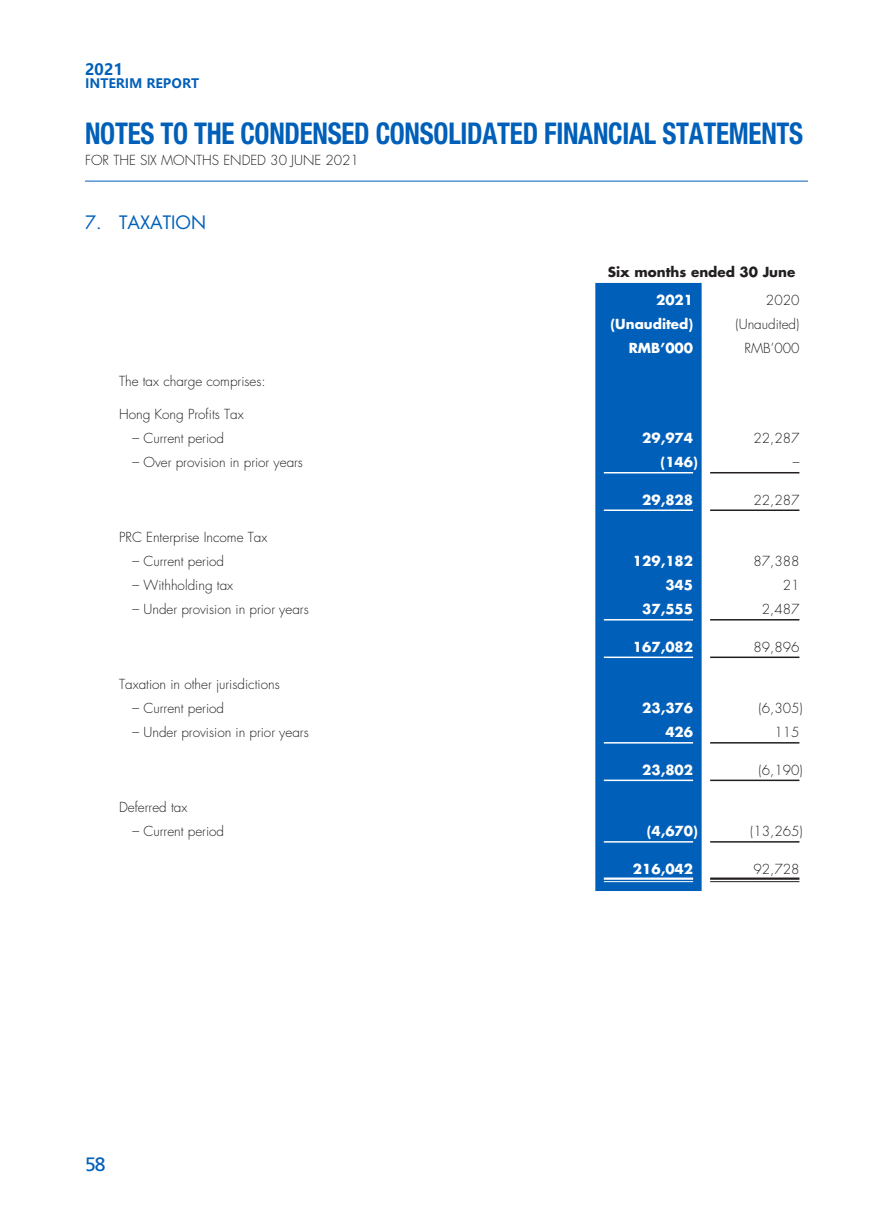
<style>
.page{position:relative;width:893px;height:1212px;background:#fff}
.page>*{position:absolute;margin:0;border:0;box-sizing:border-box;transform-origin:0 0}
.t1{font:700 condensed 30px "Helvetica Neue LT Std";letter-spacing:-.01em;color:#005fb9;scale:.9 1}
.t2{font:19.35px "Frutiger LT Std";color:#005fb9}
.t3{font:18px "Futura Std";color:#005fb9}
.t4{font:700 15.6px "Microsoft Ya Hei";color:#005fb9}
.t5{font:300 13.5px "Futura Std";color:#231f20}
.t6{font:700 13.5px "Futura Std";color:#fff}
.t7{font:700 13.5px "Futura Std";color:#231f20}
.t8{font:700 12.9px "Microsoft Ya Hei";color:#005fb9}
</style>
<div class="page">
<hr style="left:85px;top:181px;width:723px;height:1px;background:#005fb9">
<div style="left:595px;top:283px;width:107px;height:608px;background:#005fb9"></div>
<hr style="left:604px;top:472px;width:89px;height:1px;background:#fff">
<hr style="left:710px;top:472px;width:89px;height:1px;background:#231f20">
<hr style="left:604px;top:509px;width:89px;height:2px;background:#fff">
<hr style="left:710px;top:509px;width:89px;height:2px;background:#231f20">
<hr style="left:604px;top:619px;width:89px;height:1px;background:#fff">
<hr style="left:710px;top:619px;width:89px;height:1px;background:#231f20">
<hr style="left:604px;top:656px;width:89px;height:2px;background:#fff">
<hr style="left:710px;top:656px;width:89px;height:2px;background:#231f20">
<hr style="left:604px;top:742px;width:89px;height:1px;background:#fff">
<hr style="left:710px;top:742px;width:89px;height:1px;background:#231f20">
<hr style="left:604px;top:779px;width:89px;height:2px;background:#fff">
<hr style="left:710px;top:779px;width:89px;height:2px;background:#231f20">
<hr style="left:604px;top:841px;width:89px;height:1px;background:#fff">
<hr style="left:710px;top:841px;width:89px;height:1px;background:#231f20">
<hr style="left:604px;top:877px;width:89px;height:3px;background:#fff">
<hr style="left:604px;top:881px;width:89px;height:1px;background:#fff">
<hr style="left:710px;top:877px;width:89px;height:3px;background:#231f20">
<hr style="left:710px;top:881px;width:89px;height:1px;background:#231f20">
<p class="t4" style="left:85px;top:58px;width:40px">2021</p>
<p class="t8" style="left:85px;top:74px;width:116px">INTERIM REPORT</p>
<h1 class="t1" style="left:85px;top:115px;width:799px">NOTES TO THE CONDENSED CONSOLIDATED FINANCIAL STATEMENTS</h1>
<p class="t5" style="left:85px;top:151px;width:275px">FOR THE SIX MONTHS ENDED 30 JUNE 2021</p>
<h3 class="t3" style="left:85px;top:211px;width:123px">7. TAXATION</h3>
<p class="t7" style="left:608px;top:263px;width:189px">Six months ended 30 June</p>
<p class="t6" style="left:656px;top:291px;width:39px">2021</p>
<p class="t5" style="left:766px;top:292px;width:35px">2020</p>
<p class="t6" style="left:610px;top:315px;width:84px">(Unaudited)</p>
<p class="t5" style="left:735px;top:316px;width:65px">(Unaudited)</p>
<p class="t6" style="left:629px;top:339px;width:66px">RMB’000</p>
<p class="t5" style="left:744px;top:340px;width:56px">RMB’000</p>
<p class="t5" style="left:119px;top:373px;width:148px">The tax charge comprises:</p>
<p class="t5" style="left:119px;top:406px;width:126px">Hong Kong Profits Tax</p>
<p class="t5" style="left:133px;top:430px;width:93px">– Current period</p>
<p class="t6" style="left:642px;top:429px;width:52px">29,974</p>
<p class="t5" style="left:753px;top:430px;width:48px">22,287</p>
<p class="t5" style="left:133px;top:454px;width:172px">– Over provision in prior years</p>
<p class="t6" style="left:661px;top:453px;width:39px">(146)</p>
<p class="t5" style="left:793px;top:454px;width:8px">–</p>
<p class="t6" style="left:642px;top:491px;width:52px">29,828</p>
<p class="t5" style="left:753px;top:492px;width:48px">22,287</p>
<p class="t5" style="left:119px;top:529px;width:150px">PRC Enterprise Income Tax</p>
<p class="t5" style="left:133px;top:553px;width:93px">– Current period</p>
<p class="t6" style="left:633px;top:552px;width:62px">129,182</p>
<p class="t5" style="left:753px;top:553px;width:48px">87,388</p>
<p class="t5" style="left:133px;top:577px;width:102px">– Withholding tax</p>
<p class="t6" style="left:665px;top:576px;width:29px">345</p>
<p class="t5" style="left:783px;top:577px;width:18px">21</p>
<p class="t5" style="left:133px;top:601px;width:178px">– Under provision in prior years</p>
<p class="t6" style="left:642px;top:600px;width:52px">37,555</p>
<p class="t5" style="left:762px;top:601px;width:39px">2,487</p>
<p class="t6" style="left:633px;top:638px;width:62px">167,082</p>
<p class="t5" style="left:753px;top:639px;width:48px">89,896</p>
<p class="t5" style="left:119px;top:676px;width:162px">Taxation in other jurisdictions</p>
<p class="t5" style="left:133px;top:700px;width:93px">– Current period</p>
<p class="t6" style="left:642px;top:699px;width:52px">23,376</p>
<p class="t5" style="left:758px;top:700px;width:46px">(6,305)</p>
<p class="t5" style="left:133px;top:724px;width:178px">– Under provision in prior years</p>
<p class="t6" style="left:665px;top:723px;width:29px">426</p>
<p class="t5" style="left:774px;top:724px;width:27px">115</p>
<p class="t6" style="left:642px;top:761px;width:52px">23,802</p>
<p class="t5" style="left:758px;top:762px;width:46px">(6,190)</p>
<p class="t5" style="left:119px;top:799px;width:70px">Deferred tax</p>
<p class="t5" style="left:133px;top:823px;width:93px">– Current period</p>
<p class="t6" style="left:647px;top:822px;width:53px">(4,670)</p>
<p class="t5" style="left:750px;top:823px;width:54px">(13,265)</p>
<p class="t6" style="left:633px;top:860px;width:62px">216,042</p>
<p class="t5" style="left:753px;top:861px;width:48px">92,728</p>
<h2 class="t2" style="left:85px;top:1153px;width:22px">58</h2>
</div>
